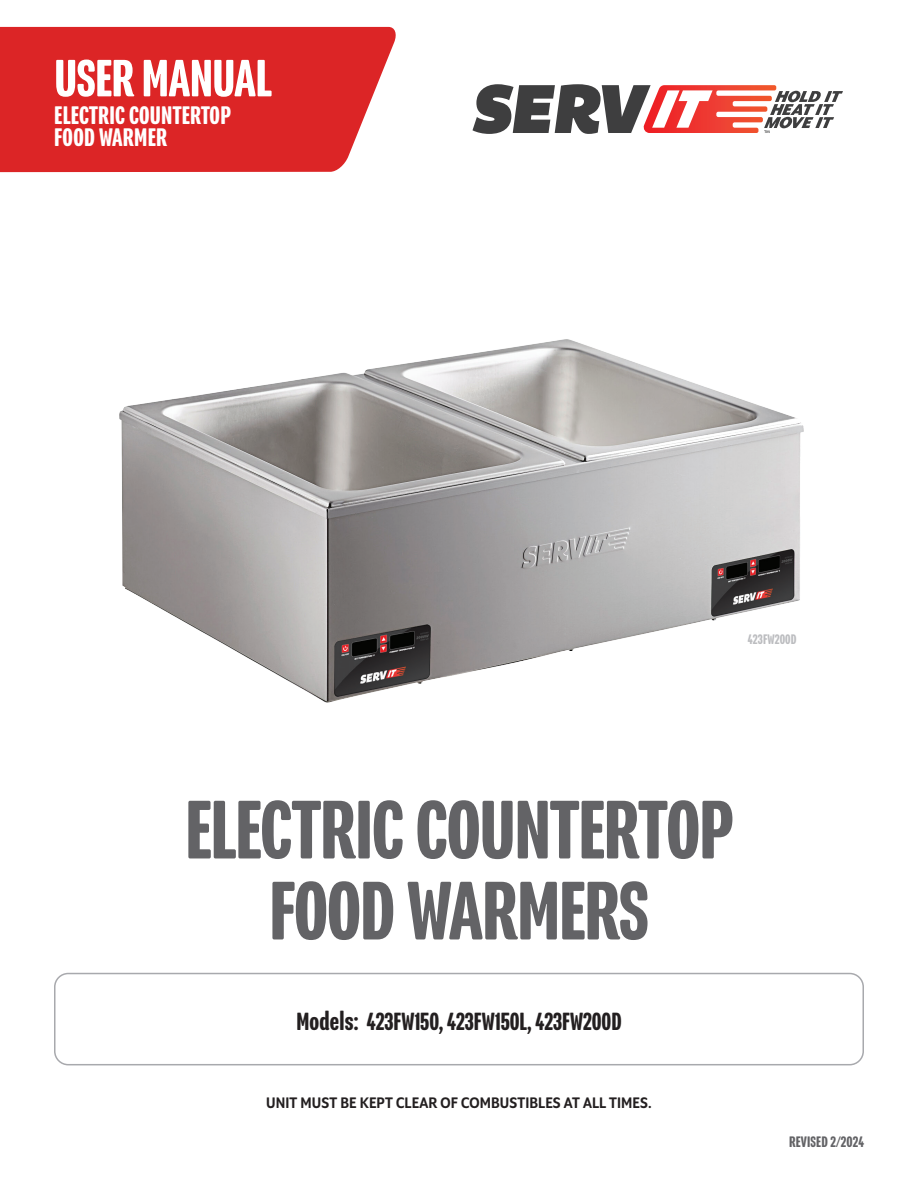
<style>
.page{position:relative;width:918px;height:1188px;background:#fff}
.page>*{position:absolute;margin:0;border:0;box-sizing:border-box;transform-origin:0 0}
.t1{font:500 90px "Program Nar OT";letter-spacing:-.01em;color:#636366}
.t2{font:500 57px "Program Nar OT";letter-spacing:-.01em;color:#fff}
.t3{font:500 27.6px "Program Nar OT";letter-spacing:.01em;color:#fff}
.t4{font:500 27px "Program Nar OT";color:#231f20}
.t5{font:500 16.5px "Program OT";letter-spacing:.005em;color:#231f20}
.t6{font:500 16.5px "Program Nar OT";letter-spacing:.01em;color:#636366}
.t7{font:500 15px "Program Nar OT";letter-spacing:.005em;color:#bcbdc0}
</style>
<div class="page">
<img style="left:119px;top:339px;width:685px;height:364px">
<div style="left:0;top:27px;width:396px;height:145px;background:#dc2526"></div>
<div style="left:54px;top:973px;width:810px;height:92px;border:2px solid #a8a9ad;border-radius:14px"></div>
<svg style="left:472px;top:84px;width:371px;height:50px"></svg>
<p class="t2" style="left:54px;top:47px;width:219px">USER MANUAL</p>
<p class="t3" style="left:54px;top:100px;width:178px">ELECTRIC COUNTERTOP</p>
<p class="t3" style="left:54px;top:122px;width:114px">FOOD WARMER</p>
<p class="t7" style="left:748px;top:631px;width:50px">423FW200D</p>
<p class="t1" style="left:185px;top:780px;width:549px">ELECTRIC COUNTERTOP</p>
<p class="t1" style="left:269px;top:861px;width:381px">FOOD WARMERS</p>
<p class="t4" style="left:296px;top:1006px;width:327px">Models: 423FW150, 423FW150L, 423FW200D</p>
<p class="t5" style="left:266px;top:1093px;width:387px">UNIT MUST BE KEPT CLEAR OF COMBUSTIBLES AT ALL TIMES.</p>
<p class="t6" style="left:789px;top:1132px;width:76px">REVISED 2/2024</p>
</div>
